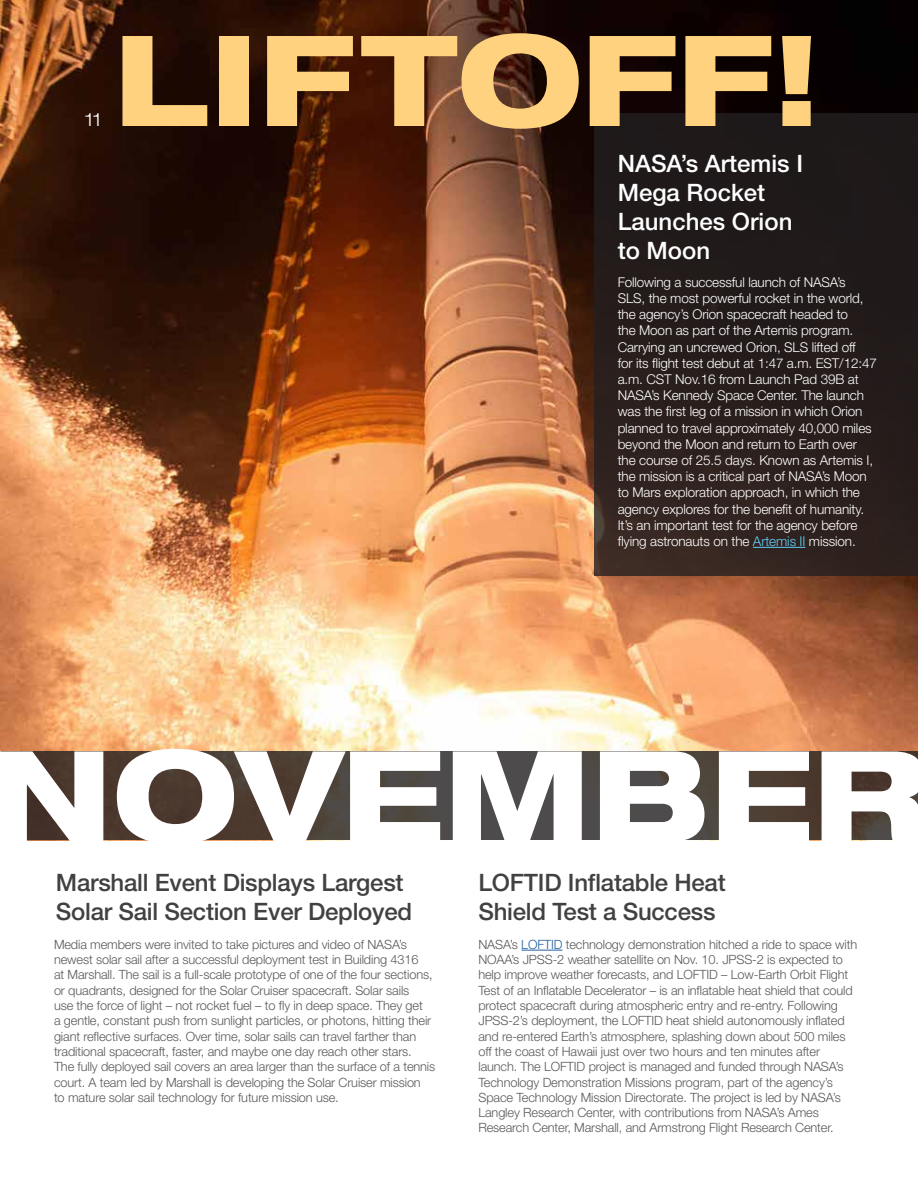
<style>
.page{position:relative;width:918px;height:1188px;background:#fff}
.page>*{position:absolute;margin:0;border:0;box-sizing:border-box;transform-origin:0 0}
.t1{font:800 expanded 126px "Helvetica Neue LT Std";color:#fff}
.t2{font:800 expanded 126px "Helvetica Neue LT Std";color:#ffd280}
.t3{font:500 24px/28.8px "Helvetica Neue LT Std";letter-spacing:-.01em;color:#414142}
.t4{font:500 24px/28.8px "Helvetica Neue LT Std";color:#fff}
.t5{font:300 expanded 18px "Helvetica Neue LT Std";color:#fff}
.t6{font:300 13.5px/16.2px "Helvetica Neue LT Std";letter-spacing:-.01em;color:#fff}
.t7{font:300 12.75px/15.3px "Helvetica Neue LT Std";letter-spacing:-.01em;color:#58595b}
.s1{color:#60ccf6}
.s2{color:#215e9f}
</style>
<div class="page">
<img style="left:0;top:0;width:918px;height:840px">
<svg style="left:1px;top:751px;width:917px;height:89px;background:#4c4039"></svg>
<div style="left:594px;top:113px;width:324px;height:463px;background:#231f20"></div>
<hr style="left:521px;top:950px;width:41px;height:1px;background:#215e9f">
<hr style="left:753px;top:547px;width:52px;height:1px;background:#60ccf6">
<h3 class="t5" style="left:85px;top:109px;width:17px">11</h3>
<h1 class="t2" style="left:113px;top:0;width:709px">LIFTOFF!</h1>
<h2 class="t4" style="left:618px;top:149px;width:187px">NASA’s Artemis I<br>Mega Rocket<br>Launches Orion to Moon</h2>
<p class="t6" style="left:618px;top:274px;width:261px">Following a successful launch of NASA’s<br>SLS, the most powerful rocket in the world, the agency’s Orion spacecraft headed to<br>the Moon as part of the Artemis program.<br>Carrying an uncrewed Orion, SLS lifted off<br>for its flight test debut at 1:47 a.m. EST/12:47 a.m. CST Nov.16 from Launch Pad 39B at NASA’s Kennedy Space Center. The launch was the first leg of a mission in which Orion planned to travel approximately 40,000 miles beyond the Moon and return to Earth over the course of 25.5 days. Known as Artemis I, the mission is a critical part of NASA’s Moon to Mars exploration approach, in which the agency explores for the benefit of humanity.<br>It’s an important test for the agency before flying astronauts on the <span class="s1">Artemis II</span> mission.</p>
<h1 class="t1" style="left:-11px;top:716px;width:942px">NOVEMBER</h1>
<h2 class="t3" style="left:56px;top:868px;width:358px">Marshall Event Displays Largest<br>Solar Sail Section Ever Deployed</h2>
<p class="t7" style="left:54px;top:936px;width:383px">Media members were invited to take pictures and video of NASA’s newest solar sail after a successful deployment test in Building 4316<br>at Marshall. The sail is a full-scale prototype of one of the four sections, or quadrants, designed for the Solar Cruiser spacecraft. Solar sails<br>use the force of light – not rocket fuel – to fly in deep space. They get<br>a gentle, constant push from sunlight particles, or photons, hitting their giant reflective surfaces. Over time, solar sails can travel farther than traditional spacecraft, faster, and maybe one day reach other stars.<br>The fully deployed sail covers an area larger than the surface of a tennis court. A team led by Marshall is developing the Solar Cruiser mission<br>to mature solar sail technology for future mission use.</p>
<h2 class="t3" style="left:478px;top:868px;width:249px">LOFTID Inflatable Heat<br>Shield Test a Success</h2>
<p class="t7" style="left:478px;top:936px;width:380px">NASA’s <span class="s2">LOFTID</span> technology demonstration hitched a ride to space with NOAA’s JPSS-2 weather satellite on Nov. 10. JPSS-2 is expected to help improve weather forecasts, and LOFTID – Low-Earth Orbit Flight Test of an Inflatable Decelerator – is an inflatable heat shield that could protect spacecraft during atmospheric entry and re-entry. Following JPSS-2’s deployment, the LOFTID heat shield autonomously inflated and re-entered Earth’s atmosphere, splashing down about 500 miles off the coast of Hawaii just over two hours and ten minutes after launch. The LOFTID project is managed and funded through NASA’s Technology Demonstration Missions program, part of the agency’s Space Technology Mission Directorate. The project is led by NASA’s Langley Research Center, with contributions from NASA’s Ames Research Center, Marshall, and Armstrong Flight Research Center.</p>
</div>
